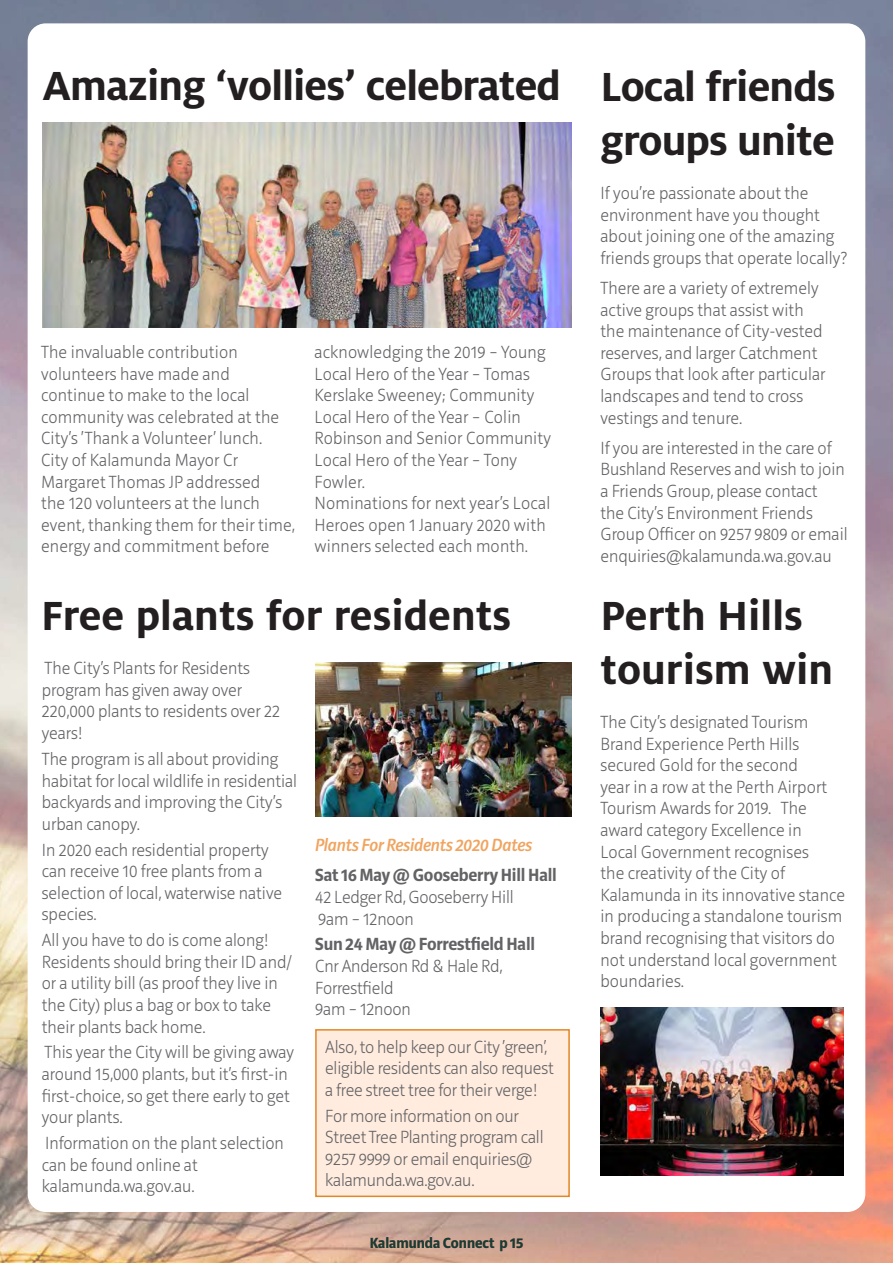
<style>
.page{position:relative;width:893px;height:1263px;background:#fff}
.page>*{position:absolute;margin:0;border:0;box-sizing:border-box;transform-origin:0 0}
.t1{font:700 45px/54px "Milo OT";letter-spacing:-.02em;color:#231f20}
.t2{font:700 45px/54px "Milo OT";color:#231f20}
.t3{font:200 18px/21.6px "Riga";color:#636366}
.t4{font:700 18px "Riga";letter-spacing:-.01em;color:#636366}
.t5{font:italic 500 18px "Riga";letter-spacing:-.01em;color:#f0a45f}
.t6{font:700 15px "Riga";color:#193c34}
</style>
<div class="page">
<img style="left:0;top:0;width:893px;height:1263px">
<div style="left:28px;top:23px;width:837px;height:1189px;background:#fff;border-radius:18px"></div>
<img style="left:600px;top:1008px;width:243px;height:168px">
<img style="left:43px;top:122px;width:528px;height:205px">
<img style="left:315px;top:662px;width:256px;height:154px">
<div style="left:316px;top:1030px;width:253px;height:166px;background:#ffecde"></div>
<div style="left:315px;top:1029px;width:255px;height:168px;border:2px solid #e28726"></div>
<h1 class="t1" style="left:43px;top:58px;width:520px">Amazing ‘vollies’ celebrated</h1>
<p class="t3" style="left:41px;top:342px;width:255px">The invaluable contribution volunteers have made and continue to make to the local community was celebrated at the<br>City’s ‘Thank a Volunteer’ lunch.<br>City of Kalamunda Mayor Cr<br>Margaret Thomas JP addressed<br>the 120 volunteers at the lunch event, thanking them for their time, energy and commitment before</p>
<p class="t3" style="left:314px;top:342px;width:238px">acknowledging the 2019 – Young<br>Local Hero of the Year – Tomas<br>Kerslake Sweeney; Community<br>Local Hero of the Year – Colin<br>Robinson and Senior Community<br>Local Hero of the Year – Tony<br>Fowler.<br>Nominations for next year’s Local<br>Heroes open 1 January 2020 with winners selected each month.</p>
<h1 class="t2" style="left:41px;top:589px;width:472px">Free plants for residents</h1>
<p class="t3" style="left:42px;top:658px;width:240px">The City’s Plants for Residents program has given away over<br>220,000 plants to residents over 22 years!</p>
<p class="t3" style="left:42px;top:749px;width:257px">The program is all about providing habitat for local wildlife in residential backyards and improving the City’s urban canopy.</p>
<p class="t3" style="left:42px;top:839px;width:242px">In 2020 each residential property can receive 10 free plants from a selection of local, waterwise native species.</p>
<p class="t3" style="left:42px;top:930px;width:252px">All you have to do is come along!<br>Residents should bring their ID and/ or a utility bill (as proof they live in the City) plus a bag or box to take their plants back home.</p>
<p class="t3" style="left:42px;top:1042px;width:254px">This year the City will be giving away around 15,000 plants, but it’s first-in first-choice, so get there early to get your plants.</p>
<p class="t3" style="left:42px;top:1133px;width:244px">Information on the plant selection can be found online at kalamunda.wa.gov.au.</p>
<p class="t5" style="left:315px;top:835px;width:218px">Plants For Residents 2020 Dates</p>
<p class="t4" style="left:315px;top:865px;width:243px">Sat 16 May @ Gooseberry Hill Hall</p>
<p class="t3" style="left:315px;top:887px;width:200px">42 Ledger Rd, Gooseberry Hill<br>9am – 12noon</p>
<p class="t4" style="left:315px;top:934px;width:221px">Sun 24 May @ Forrestfield Hall</p>
<p class="t3" style="left:315px;top:956px;width:189px">Cnr Anderson Rd &amp; Hale Rd,<br>Forrestfield<br>9am – 12noon</p>
<p class="t3" style="left:325px;top:1036px;width:230px">Also, to help keep our City ‘green’, eligible residents can also request a free street tree for their verge!</p>
<p class="t3" style="left:325px;top:1105px;width:220px">For more information on our<br>Street Tree Planting program call<br>9257 9999 or email enquiries@ kalamunda.wa.gov.au.</p>
<p class="t6" style="left:370px;top:1234px;width:155px">Kalamunda Connect p 15</p>
<h1 class="t1" style="left:600px;top:60px;width:237px">Local friends groups unite</h1>
<p class="t3" style="left:600px;top:183px;width:249px">If you’re passionate about the environment have you thought about joining one of the amazing friends groups that operate locally?</p>
<p class="t3" style="left:600px;top:278px;width:227px">There are a variety of extremely active groups that assist with the maintenance of City-vested reserves, and larger Catchment<br>Groups that look after particular landscapes and tend to cross vestings and tenure.</p>
<p class="t3" style="left:600px;top:437px;width:249px">If you are interested in the care of Bushland Reserves and wish to join a Friends Group, please contact<br>the City’s Environment Friends Group Officer on 9257 9809 or email enquiries@kalamunda.wa.gov.au</p>
<h1 class="t2" style="left:600px;top:589px;width:234px">Perth Hills tourism win</h1>
<p class="t3" style="left:600px;top:712px;width:246px">The City‘s designated Tourism<br>Brand Experience Perth Hills secured Gold for the second<br>year in a row at the Perth Airport<br>Tourism Awards for 2019. The award category Excellence in<br>Local Government recognises<br>the creativity of the City of<br>Kalamunda in its innovative stance in producing a standalone tourism brand recognising that visitors do not understand local government boundaries.</p>
</div>
